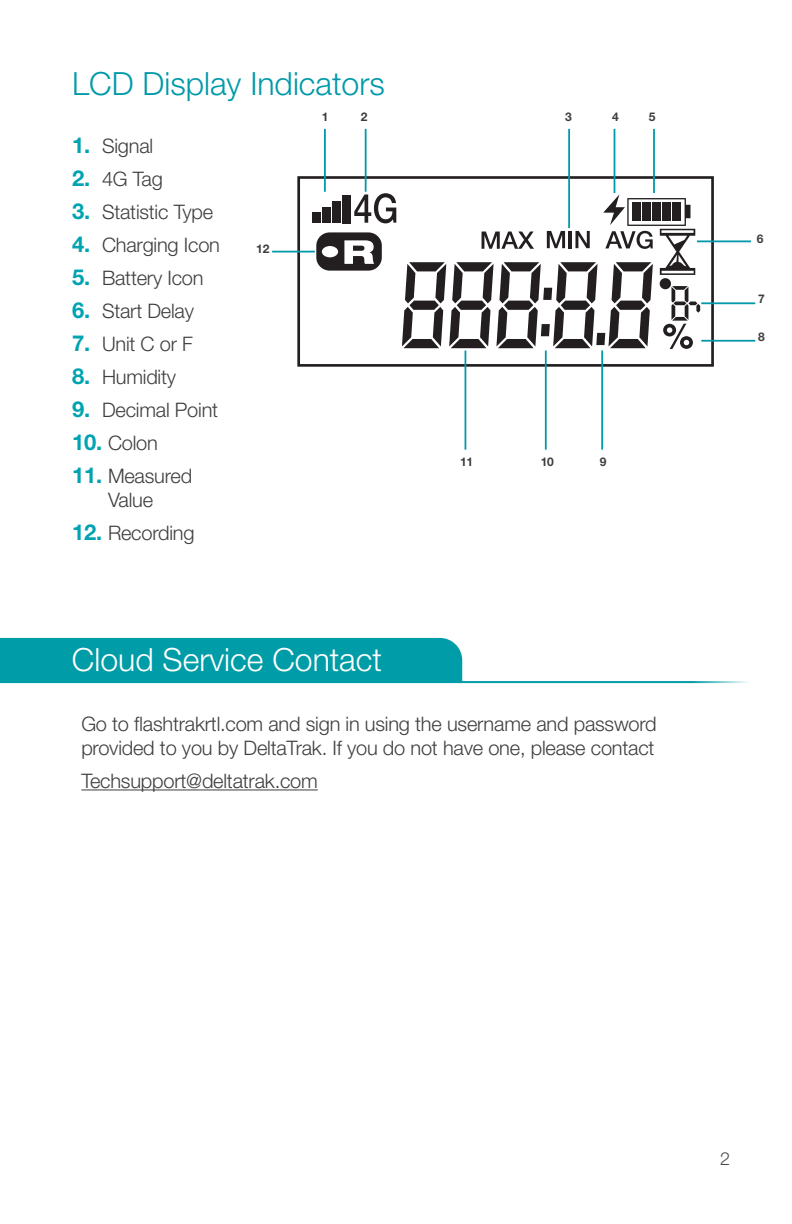
<style>
.page{position:relative;width:792px;height:1224px;background:#fff}
.page>*{position:absolute;margin:0;border:0;box-sizing:border-box;transform-origin:0 0}
.t1{font:300 32px "Helvetica Neue LT Std";color:#0099a9}
.t2{font:300 32px "Helvetica Neue LT Std";color:#fff}
.body-gray{font:300 20px/24px "Helvetica Neue LT Std";letter-spacing:-.01em;color:#3e3e3f;text-align:center}
.t3{font:300 18px "Helvetica Neue LT Std";color:#4b4c4d}
.body-gray-2{font:700 12px "Helvetica Neue LT Std";color:#3e3e3f}
.s1{font-weight:700;font-size:22px;color:#00a3b1}
</style>
<div class="page">
<div style="left:0;top:638px;width:462px;height:43px;background:#009ca7"></div>
<hr style="left:0;top:681px;width:767px;height:2px;background:#009ca7">
<hr style="left:81px;top:789px;width:237px;height:1px;background:#3e3e3f">
<svg style="left:297px;top:176px;width:417px;height:191px"></svg>
<hr style="left:324px;top:129px;width:2px;height:63px;background:#0099a9">
<hr style="left:272px;top:251px;width:43px;height:2px;background:#0099a9">
<hr style="left:697px;top:240px;width:54px;height:2px;background:#0099a9">
<hr style="left:701px;top:302px;width:54px;height:2px;background:#0099a9">
<hr style="left:701px;top:340px;width:54px;height:2px;background:#0099a9">
<hr style="left:365px;top:129px;width:2px;height:63px;background:#0099a9">
<hr style="left:568px;top:129px;width:2px;height:99px;background:#0099a9">
<hr style="left:465px;top:350px;width:1px;height:100px;background:#0099a9">
<hr style="left:545px;top:350px;width:2px;height:100px;background:#0099a9">
<hr style="left:601px;top:350px;width:2px;height:100px;background:#0099a9">
<hr style="left:614px;top:129px;width:1px;height:64px;background:#0099a9">
<hr style="left:653px;top:129px;width:2px;height:64px;background:#0099a9">
<p class="t1" style="left:72px;top:64px;width:314px">LCD Display Indicators</p>
<p class="body-gray" style="left:72px;top:134px;width:83px"><span class="s1">1.</span> Signal</p>
<p class="body-gray" style="left:72px;top:167px;width:92px"><span class="s1">2.</span> 4G Tag</p>
<p class="body-gray" style="left:72px;top:200px;width:143px"><span class="s1">3.</span> Statistic Type</p>
<p class="body-gray" style="left:72px;top:233px;width:150px"><span class="s1">4.</span> Charging Icon</p>
<p class="body-gray" style="left:72px;top:266px;width:133px"><span class="s1">5.</span> Battery Icon</p>
<p class="body-gray" style="left:72px;top:299px;width:124px"><span class="s1">6.</span> Start Delay</p>
<p class="body-gray" style="left:72px;top:332px;width:122px"><span class="s1">7.</span> Unit C or F</p>
<p class="body-gray" style="left:72px;top:365px;width:106px"><span class="s1">8.</span> Humidity</p>
<p class="body-gray" style="left:72px;top:398px;width:148px"><span class="s1">9.</span> Decimal Point</p>
<p class="body-gray" style="left:72px;top:431px;width:87px"><span class="s1">10.</span> Colon</p>
<p class="body-gray" style="left:72px;top:464px;width:122px"><span class="s1">11.</span> Measured<br>Value</p>
<p class="body-gray" style="left:72px;top:521px;width:124px"><span class="s1">12.</span> Recording</p>
<p class="body-gray-2" style="left:361px;top:109px;width:8px">2</p>
<p class="body-gray-2" style="left:565px;top:109px;width:8px">3</p>
<p class="body-gray-2" style="left:322px;top:109px;width:8px">1</p>
<p class="body-gray-2" style="left:612px;top:109px;width:8px">4</p>
<p class="body-gray-2" style="left:649px;top:109px;width:8px">5</p>
<p class="body-gray-2" style="left:256px;top:242px;width:15px">12</p>
<p class="body-gray-2" style="left:460px;top:454px;width:15px">11</p>
<p class="body-gray-2" style="left:541px;top:454px;width:15px">10</p>
<p class="body-gray-2" style="left:600px;top:454px;width:8px">9</p>
<p class="t2" style="left:72px;top:640px;width:312px">Cloud Service Contact</p>
<p class="body-gray" style="left:81px;top:711px;width:577px;text-align:left">Go to flashtrakrtl.com and sign in using the username and password provided to you by DeltaTrak. If you do not have one, please contact</p>
<p class="body-gray" style="left:81px;top:768px;width:238px">Techsupport@deltatrak.com</p>
<p class="body-gray-2" style="left:757px;top:231px;width:8px">6</p>
<p class="body-gray-2" style="left:758px;top:291px;width:8px">7</p>
<p class="body-gray-2" style="left:758px;top:329px;width:8px">8</p>
<p class="t3" style="left:720px;top:1147px;width:12px">2</p>
</div>
